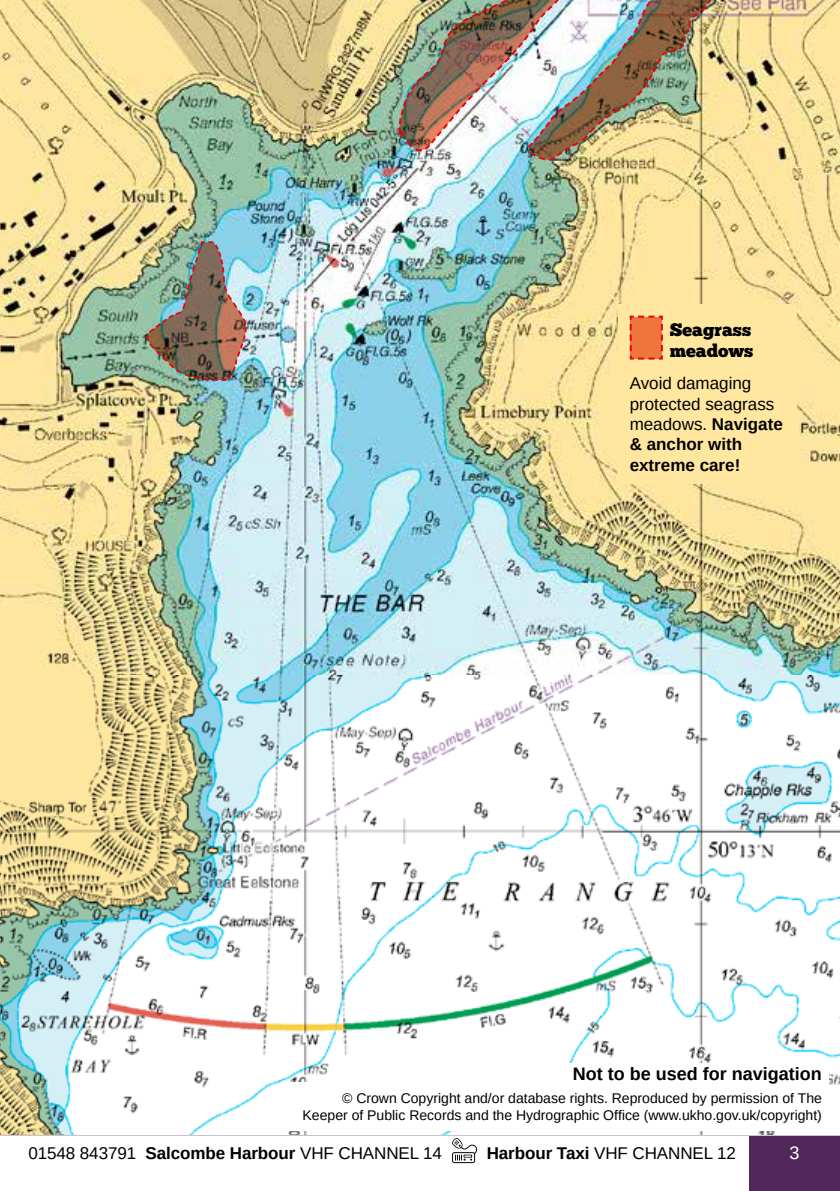
<style>
.page{position:relative;width:840px;height:1191px;background:#fff}
.page>*{position:absolute;margin:0;border:0;box-sizing:border-box;transform-origin:0 0}
.t1{font:700 18px "Arimo";color:#000}
.t2{font:18px/21.6px "Chunk Five";color:#000}
.t3{font:18px "Arimo";color:#fff}
.t4{font:17px/20.4px "Arimo";color:#000}
.t5{font:14px/16.8px "Arimo";color:#000;text-align:right}
.s1{font-weight:700}
</style>
<div class="page">
<svg style="left:452px;top:1138px;width:25px;height:25px"></svg>
<div style="left:748px;top:1136px;width:91px;height:55px;background:#50285b"></div>
<hr style="left:0;top:1134px;width:839px;height:1px;background:#50285b">
<img style="left:0;top:0;width:839px;height:1134px">
<div style="left:280px;top:1082px;width:548px;height:49px;background:#fff"></div>
<div style="left:475px;top:1063px;width:353px;height:34px;background:#fff"></div>
<div style="left:301px;top:1064px;width:522px;height:61px;background:#fff"></div>
<img style="left:397px;top:0;width:370px;height:162px">
<div style="left:618px;top:304px;width:178px;height:180px;background:#ffe7a0"></div>
<svg style="left:629px;top:315px;width:34px;height:45px;background:#ef703f"></svg>
<img style="left:144px;top:239px;width:105px;height:143px">
<p class="t2" style="left:669px;top:319px;width:85px">Seagrass meadows</p>
<p class="t4" style="left:629px;top:373px;width:155px">Avoid damaging protected seagrass meadows. <span class="s1">Navigate &amp; anchor with extreme care!</span></p>
<p class="t1" style="left:572px;top:1061px;width:251px">Not to be used for navigation</p>
<p class="t5" style="left:302px;top:1089px;width:520px">© Crown Copyright and/or database rights. Reproduced by permission of The<br>Keeper of Public Records and the Hydrographic Office (www.ukho.gov.uk/copyright)</p>
<p class="t4" style="left:28px;top:1142px;width:415px">01548 843791 <span class="s1">Salcombe Harbour</span> VHF CHANNEL 14</p>
<p class="t4" style="left:486px;top:1142px;width:251px"><span class="s1">Harbour Taxi</span> VHF CHANNEL 12</p>
<p class="t3" style="left:789px;top:1141px;width:12px">3</p>
</div>
